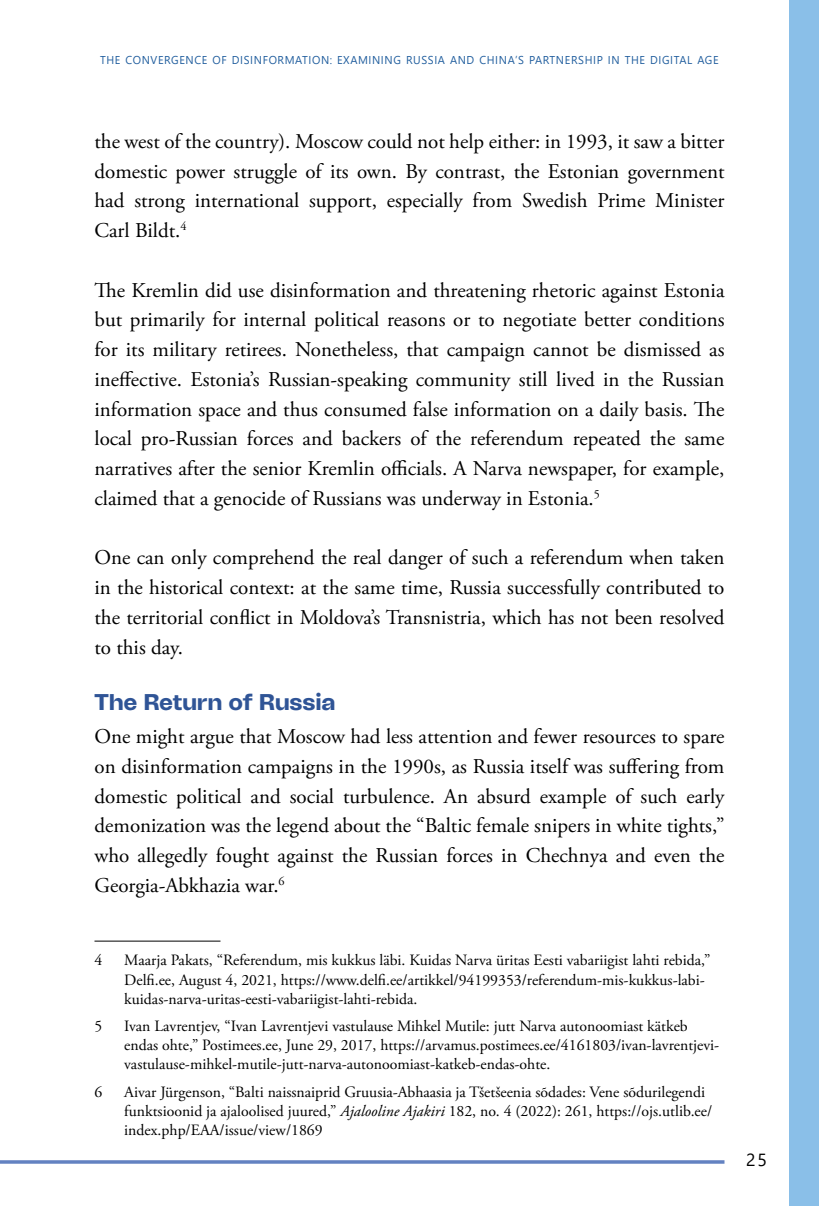
<style>
.page{position:relative;width:819px;height:1206px;background:#fff}
.page>*{position:absolute;margin:0;border:0;box-sizing:border-box;transform-origin:0 0}
.t1{font:800 22.75px "Tomato Grotesk";letter-spacing:.01em;color:#2f5496}
.t2{font:21px/29.8px "Adobe Garamond Pro";color:#000;text-align:justify}
.t3{font:17.5px "Segoe UI";color:#000}
.t4{font:15.75px/19.2px "Adobe Garamond Pro";color:#000}
.t5{font:11.38px "Segoe UI";letter-spacing:.055em;color:#215e9e}
.s1{font-style:italic}
</style>
<div class="page">
<div style="left:789px;top:0;width:30px;height:1206px;background:#8abfe8"></div>
<svg style="left:0;top:1160px;width:724px;height:4px;background:#7691c8"></svg>
<hr style="left:94px;top:941px;width:126px;height:1px;background:#000">
<p class="t5" style="left:100px;top:49px;width:620px">THE CONVERGENCE OF DISINFORMATION: EXAMINING RUSSIA AND CHINA’S PARTNERSHIP IN THE DIGITAL AGE</p>
<p class="t2" style="left:94px;top:127px;width:632px">the west of the country). Moscow could not help either: in 1993, it saw a bitter domestic power struggle of its own. By contrast, the Estonian government had strong international support, especially from Swedish Prime Minister Carl Bildt.<sup>4</sup></p>
<p class="t2" style="left:94px;top:276px;width:632px">The Kremlin did use disinformation and threatening rhetoric against Estonia but primarily for internal political reasons or to negotiate better conditions for its military retirees. Nonetheless, that campaign cannot be dismissed as ineffective. Estonia’s Russian-speaking community still lived in the Russian information space and thus consumed false information on a daily basis. The local pro-Russian forces and backers of the referendum repeated the same narratives after the senior Kremlin officials. A Narva newspaper, for example, claimed that a genocide of Russians was underway in Estonia.<sup>5</sup></p>
<p class="t2" style="left:94px;top:544px;width:632px">One can only comprehend the real danger of such a referendum when taken in the historical context: at the same time, Russia successfully contributed to the territorial conflict in Moldova’s Transnistria, which has not been resolved to this day.</p>
<p class="t1" style="left:94px;top:688px;width:242px">The Return of Russia</p>
<p class="t2" style="left:94px;top:722px;width:632px">One might argue that Moscow had less attention and fewer resources to spare on disinformation campaigns in the 1990s, as Russia itself was suffering from domestic political and social turbulence. An absurd example of such early demonization was the legend about the “Baltic female snipers in white tights,” who allegedly fought against the Russian forces in Chechnya and even the Georgia-Abkhazia war.<sup>6</sup></p>
<p class="t4" style="left:94px;top:951px;width:9px">4</p>
<p class="t4" style="left:124px;top:951px;width:588px">Maarja Pakats, “Referendum, mis kukkus läbi. Kuidas Narva üritas Eesti vabariigist lahti rebida,”<br>Delfi.ee, August 4, 2021, https://www.delfi.ee/artikkel/94199353/referendum-mis-kukkus-labi&shy;kuidas-narva-uritas-eesti-vabariigist-lahti-rebida.</p>
<p class="t4" style="left:94px;top:1017px;width:9px">5</p>
<p class="t4" style="left:124px;top:1017px;width:597px">Ivan Lavrentjev, “Ivan Lavrentjevi vastulause Mihkel Mutile: jutt Narva autonoomiast kätkeb endas ohte,” Postimees.ee, June 29, 2017, https://arvamus.postimees.ee/4161803/ivan-lavrentjevi&shy;vastulause-mihkel-mutile-jutt-narva-autonoomiast-katkeb-endas-ohte.</p>
<p class="t4" style="left:94px;top:1082px;width:9px">6</p>
<p class="t4" style="left:124px;top:1082px;width:590px">Aivar Jürgenson, “Balti naissnaiprid Gruusia-Abhaasia ja Tšetšeenia sõdades: Vene sõdurilegendi funktsioonid ja ajaloolised juured,” <span class="s1">Ajalooline Ajakiri</span> 182, no. 4 (2022): 261, https://ojs.utlib.ee/ index.php/EAA/issue/view/1869</p>
<p class="t3" style="left:746px;top:1144px;width:22px">25</p>
</div>
